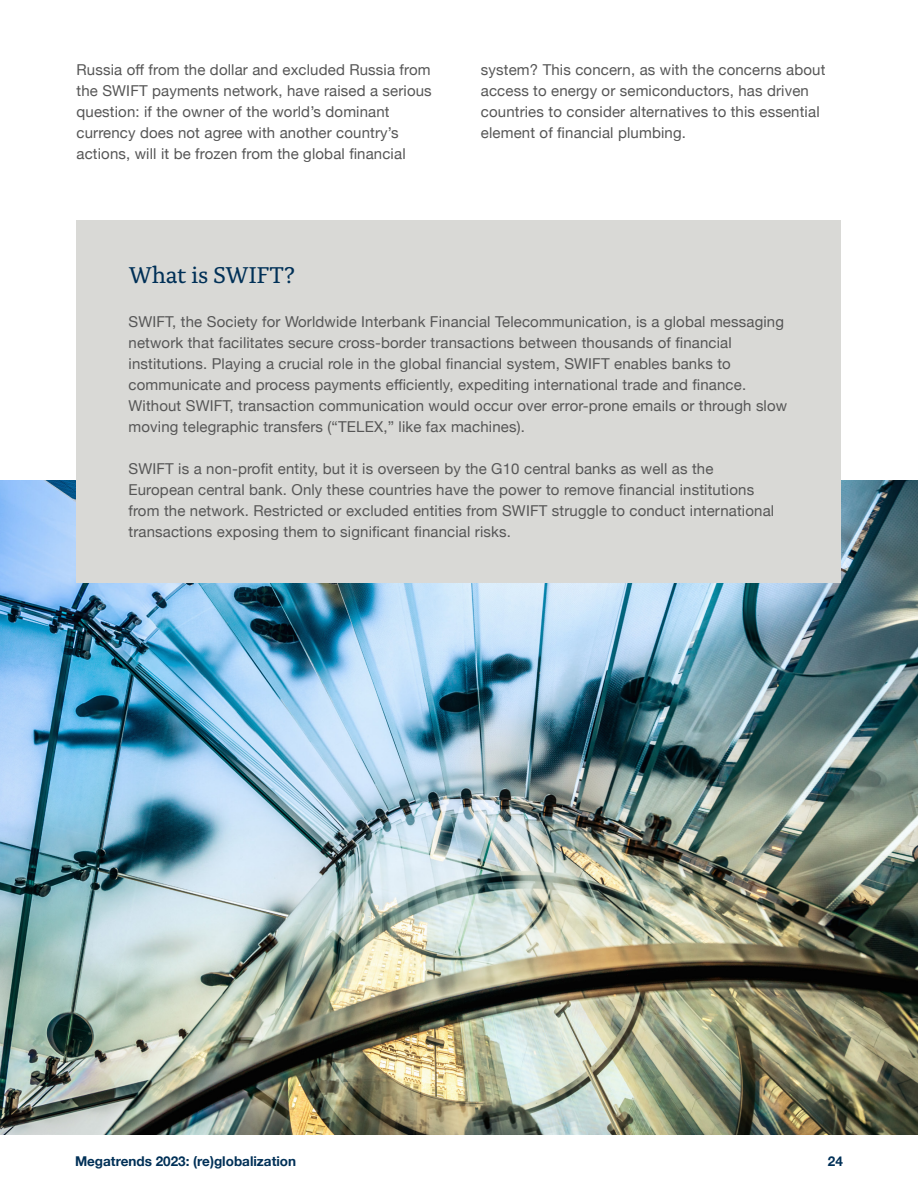
<style>
.page{position:relative;width:918px;height:1188px;background:#fff}
.page>*{position:absolute;margin:0;border:0;box-sizing:border-box;transform-origin:0 0}
.t1{font:24px "Alda OTCEV";letter-spacing:-.02em;color:#003057}
.t2{font:15px/21px "Helvetica Neue";letter-spacing:.01em;color:#565656}
.t3{font:700 13.5px "Helvetica Neue";color:#003057}
</style>
<div class="page">
<img style="left:0;top:480px;width:918px;height:655px">
<div style="left:76px;top:220px;width:766px;height:363px;background:#d9d9d6"></div>
<p class="t2" style="left:76px;top:60px;width:357px">Russia off from the dollar and excluded Russia from the SWIFT payments network, have raised a serious question: if the owner of the world’s dominant currency does not agree with another country’s actions, will it be frozen from the global financial</p>
<p class="t2" style="left:481px;top:60px;width:346px">system? This concern, as with the concerns about access to energy or semiconductors, has driven countries to consider alternatives to this essential element of financial plumbing.</p>
<p class="t1" style="left:129px;top:258px;width:168px">What is SWIFT?</p>
<p class="t2" style="left:129px;top:312px;width:660px">SWIFT, the Society for Worldwide Interbank Financial Telecommunication, is a global messaging network that facilitates secure cross-border transactions between thousands of financial institutions. Playing a crucial role in the global financial system, SWIFT enables banks to communicate and process payments efficiently, expediting international trade and finance.<br>Without SWIFT, transaction communication would occur over error-prone emails or through slow moving telegraphic transfers (“TELEX,” like fax machines).</p>
<p class="t2" style="left:129px;top:459px;width:647px">SWIFT is a non-profit entity, but it is overseen by the G10 central banks as well as the European central bank. Only these countries have the power to remove financial institutions from the network. Restricted or excluded entities from SWIFT struggle to conduct international transactions exposing them to significant financial risks.</p>
<p class="t3" style="left:75px;top:1150px;width:223px">Megatrends 2023: (re)globalization</p>
<p class="t3" style="left:828px;top:1150px;width:17px">24</p>
</div>
